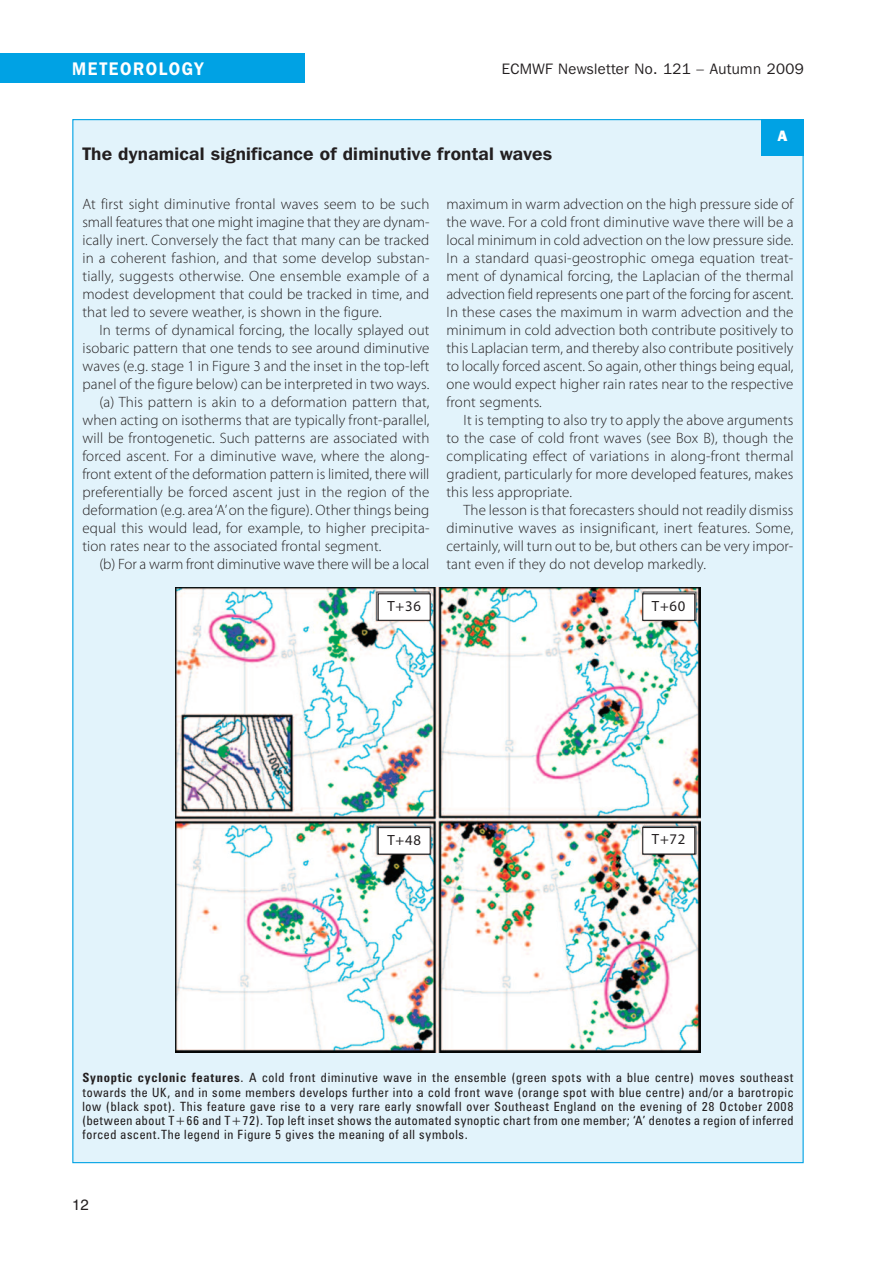
<style>
.page{position:relative;width:893px;height:1263px;background:#fff}
.page>*{position:absolute;margin:0;border:0;box-sizing:border-box;transform-origin:0 0}
.t1{font:600 18.15px "Franklin Gothic IT Cby BT";letter-spacing:.1em;color:#fff;scale:.91 1}
.t2{font:600 18px "Franklin Gothic IT Cby BT";letter-spacing:.015em;color:#231f20}
.t3{font:300 15px/18px "Myriad Pro";letter-spacing:.01em;color:#231f20;text-align:justify}
.t4{font:15px "Franklin Gothic IT Cby BT";letter-spacing:.025em;color:#231f20}
.t5{font:15px "Helvetica";color:#231f20}
.t6{font:800 15px "Franklin Gothic IT Cby BT";color:#fff}
.t7{font:14.85px "Myriad Pro";letter-spacing:.05em;color:#231f20}
.t8{font:condensed 12.75px/14.2px "Zurich BT";letter-spacing:.06em;color:#231f20;text-align:justify}
.s1{font-weight:700}
</style>
<div class="page">
<div style="left:0;top:53px;width:305px;height:30px;background:#00a2e4"></div>
<div style="left:73px;top:120px;width:729px;height:1042px;background:#e2f3fb"></div>
<div style="left:761px;top:119px;width:43px;height:36px;background:#00a2e4"></div>
<img style="left:176px;top:587px;width:524px;height:466px">
<div style="left:378px;top:594px;width:52px;height:26px;background:#fff"></div>
<div style="left:378px;top:593px;width:53px;height:28px;border:1px solid #231f20"></div>
<div style="left:643px;top:827px;width:52px;height:27px;background:#fff"></div>
<div style="left:642px;top:827px;width:53px;height:28px;border:1px solid #231f20"></div>
<div style="left:378px;top:827px;width:52px;height:27px;background:#fff"></div>
<div style="left:378px;top:827px;width:53px;height:28px;border:1px solid #231f20"></div>
<div style="left:643px;top:594px;width:52px;height:26px;background:#fff"></div>
<div style="left:642px;top:593px;width:53px;height:28px;border:1px solid #231f20"></div>
<p class="t1" style="left:72px;top:62px;width:146px">METEOROLOGY</p>
<p class="t4" style="left:502px;top:64px;width:303px">ECMWF Newsletter No. 121 – Autumn 2009</p>
<p class="t6" style="left:778px;top:131px;width:11px">A</p>
<p class="t2" style="left:82px;top:147px;width:471px">The dynamical significance of diminutive frontal waves</p>
<p class="t3" style="left:446px;top:196px;width:349px">maximum in warm advection on the high pressure side of the wave. For a cold front diminutive wave there will be a local minimum in cold advection on the low pressure side. in a standard quasi-geostrophic omega equation treat&shy;ment of dynamical forcing, the Laplacian of the thermal advection field represents one part of the forcing for ascent. in these cases the maximum in warm advection and the minimum in cold advection both contribute positively to this Laplacian term, and thereby also contribute positively to locally forced ascent. So again, other things being equal, one would expect higher rain rates near to the respective front segments.</p>
<p class="t3" style="left:446px;top:412px;width:349px;text-indent:17px">it is tempting to also try to apply the above arguments to the case of cold front waves (see Box B), though the complicating effect of variations in along-front thermal gradient, particularly for more developed features, makes this less appropriate.</p>
<p class="t3" style="left:446px;top:502px;width:349px;text-indent:17px">The lesson is that forecasters should not readily dismiss diminutive waves as insignificant, inert features. Some, certainly, will turn out to be, but others can be very impor&shy;tant even if they do not develop markedly.</p>
<p class="t3" style="left:82px;top:196px;width:349px">At first sight diminutive frontal waves seem to be such small features that one might imagine that they are dynam&shy;ically inert. Conversely the fact that many can be tracked in a coherent fashion, and that some develop substan&shy;tially, suggests otherwise. One ensemble example of a modest development that could be tracked in time, and that led to severe weather, is shown in the figure.</p>
<p class="t3" style="left:99px;top:322px;width:332px">in terms of dynamical forcing, the locally splayed out</p>
<p class="t3" style="left:82px;top:340px;width:349px">isobaric pattern that one tends to see around diminutive</p>
<p class="t3" style="left:82px;top:358px;width:349px">waves (e.g. stage 1 in Figure 3 and the inset in the top-left</p>
<p class="t3" style="left:82px;top:376px;width:349px">panel of the figure below) can be interpreted in two ways.</p>
<p class="t3" style="left:99px;top:394px;width:332px">(a) This pattern is akin to a deformation pattern that,</p>
<p class="t3" style="left:82px;top:412px;width:349px">when acting on isotherms that are typically front-parallel,</p>
<p class="t3" style="left:82px;top:430px;width:349px">will be frontogenetic. Such patterns are associated with</p>
<p class="t3" style="left:82px;top:448px;width:349px">forced ascent. For a diminutive wave, where the along-</p>
<p class="t3" style="left:82px;top:466px;width:349px">front extent of the deformation pattern is limited, there will</p>
<p class="t3" style="left:82px;top:484px;width:349px">preferentially be forced ascent just in the region of the</p>
<p class="t3" style="left:82px;top:502px;width:349px">deformation (e.g. area‘A’on the figure). Other things being</p>
<p class="t3" style="left:82px;top:520px;width:349px">equal this would lead, for example, to higher precipita-</p>
<p class="t3" style="left:82px;top:538px;width:301px">tion rates near to the associated frontal segment.</p>
<p class="t3" style="left:99px;top:556px;width:332px">(b) For a warm front diminutive wave there will be a local</p>
<p class="t7" style="left:387px;top:600px;width:35px">T+36</p>
<p class="t7" style="left:652px;top:600px;width:35px">T+60</p>
<p class="t7" style="left:387px;top:834px;width:35px">T+48</p>
<p class="t7" style="left:652px;top:834px;width:35px">T+72</p>
<p class="t8" style="left:82px;top:1072px;width:713px"><span class="s1">Synoptic cyclonic features</span>. A cold front diminutive wave in the ensemble (green spots with a blue centre) moves southeast towards the UK, and in some members develops further into a cold front wave (orange spot with blue centre) and/or a barotropic low (black spot). This feature gave rise to a very rare early snowfall over Southeast England on the evening of 28 October 2008 (between about T+66 and T+72). Top left inset shows the automated synoptic chart from one member; ‘A’ denotes a region of inferred forced ascent.The legend in Figure 5 gives the meaning of all symbols.</p>
<p class="t5" style="left:72px;top:1196px;width:18px">12</p>
</div>
